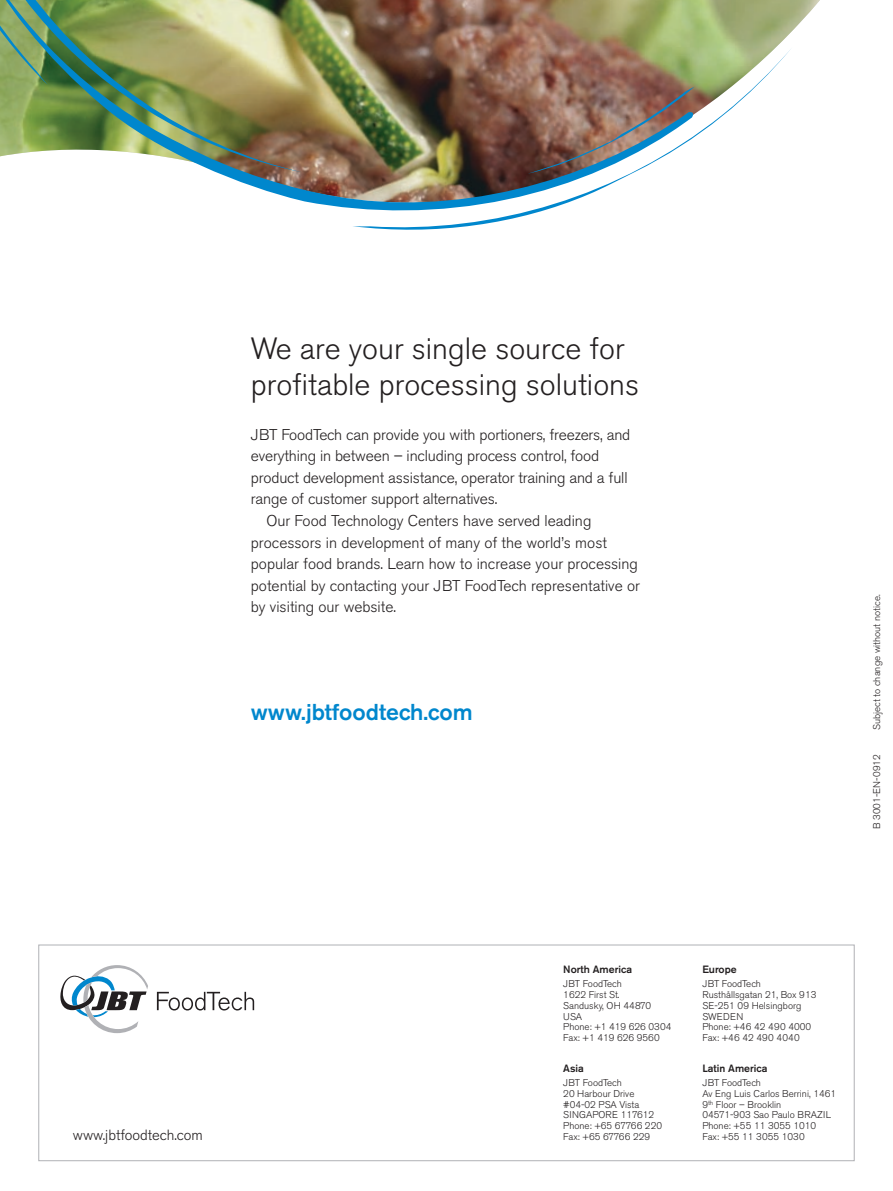
<style>
.page{position:relative;width:893px;height:1191px;background:#fff}
.page>*{position:absolute;margin:0;border:0;box-sizing:border-box;transform-origin:0 0}
.t1{font:300 30.6px/36.6px "Akzidenz Grotesk BE";color:#231f20}
.t2{font:500 22.8px "Akzidenz Grotesk BE";color:#0087cd}
.t3{font:300 15.45px "Akzidenz Grotesk BE";color:#231f20}
.t4{font:300 14.7px "Akzidenz Grotesk BE";color:#231f20}
.t5{font:500 10.5px "Akzidenz Grotesk BE";color:#231f20}
.t6{font:300 9.75px/10.8px "Akzidenz Grotesk BE";color:#231f20}
</style>
<div class="page">
<img style="left:0;top:0;width:793px;height:230px">
<div style="left:38px;top:944px;width:817px;height:217px;border:1px solid #b0b1b5"></div>
<svg style="left:60px;top:965px;width:194px;height:68px"></svg>
<h1 class="t1" style="left:251px;top:330px;width:390px">We are your single source for profitable processing solutions</h1>
<h3 class="t3" style="left:251px;top:426px;width:381px">JBT FoodTech can provide you with portioners, freezers, and</h3>
<h3 class="t3" style="left:251px;top:447px;width:350px">everything in between – including process control, food</h3>
<h3 class="t3" style="left:251px;top:469px;width:378px">product development assistance, operator training and a full</h3>
<h3 class="t3" style="left:251px;top:490px;width:248px">range of customer support alternatives.</h3>
<h3 class="t3" style="left:266px;top:512px;width:327px">Our Food Technology Centers have served leading</h3>
<h3 class="t3" style="left:251px;top:533px;width:358px">processors in development of many of the world’s most</h3>
<h3 class="t3" style="left:251px;top:555px;width:389px">popular food brands. Learn how to increase your processing</h3>
<h3 class="t3" style="left:251px;top:576px;width:391px">potential by contacting your JBT FoodTech representative or</h3>
<h3 class="t3" style="left:251px;top:598px;width:147px">by visiting our website.</h3>
<h2 class="t2" style="left:251px;top:698px;width:223px">www.jbtfoodtech.com</h2>
<p class="t6" style="left:872px;top:730px;width:137px;rotate:-90deg">Subject to change without notice.</p>
<p class="t6" style="left:872px;top:829px;width:77px;rotate:-90deg">B 3001-EN-0912</p>
<h3 class="t4" style="left:73px;top:1126px;width:131px">www.jbtfoodtech.com</h3>
<p class="t5" style="left:563px;top:963px;width:70px">North America</p>
<p class="t6" style="left:563px;top:978px;width:110px">JBT FoodTech<br>1622 First St.<br>Sandusky, OH 44870<br>USA<br>Phone: +1 419 626 0304<br>Fax: +1 419 626 9560</p>
<p class="t5" style="left:563px;top:1062px;width:22px">Asia</p>
<p class="t6" style="left:563px;top:1077px;width:100px">JBT FoodTech<br>20 Harbour Drive #04-02 PSA Vista<br>SINGAPORE 117612<br>Phone: +65 67766 220<br>Fax: +65 67766 229</p>
<p class="t5" style="left:702px;top:963px;width:36px">Europe</p>
<p class="t6" style="left:702px;top:978px;width:115px">JBT FoodTech<br>Rusthållsgatan 21, Box 913<br>SE-251 09 Helsingborg<br>SWEDEN<br>Phone: +46 42 490 4000<br>Fax: +46 42 490 4040</p>
<p class="t5" style="left:702px;top:1062px;width:67px">Latin America</p>
<p class="t6" style="left:702px;top:1077px;width:135px">JBT FoodTech<br>Av Eng Luis Carlos Berrini, 1461<br>9<sup>th</sup> Floor – Brooklin<br>04571-903 Sao Paulo BRAZIL<br>Phone: +55 11 3055 1010<br>Fax: +55 11 3055 1030</p>
</div>
